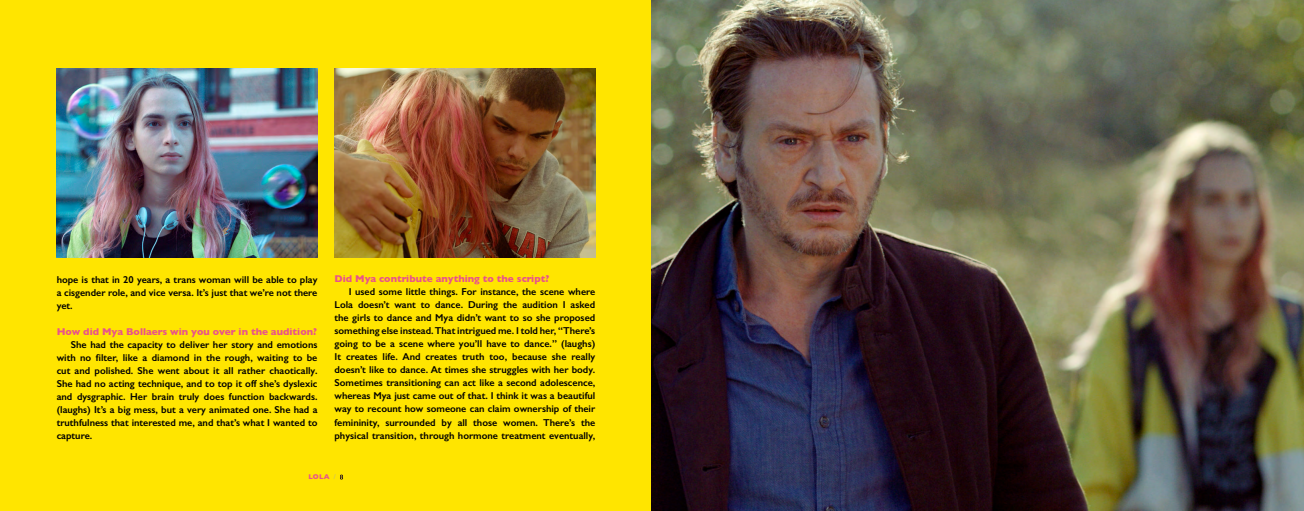
<style>
.page{position:relative;width:1304px;height:511px;background:#fff}
.page>*{position:absolute;margin:0;border:0;box-sizing:border-box;transform-origin:0 0}
.t1{font:600 10px/13px "Gill Sans";color:#000;text-align:justify}
.t2{font:700 10px "Gill Sans";color:#e9528c}
.t3{font:700 7px "Gill Sans";color:#e9528c}
.s1{font-weight:300;color:#a8a8a7}
.s2{font-weight:600;color:#fff}
</style>
<div class="page">
<div style="left:0;top:0;width:1304px;height:510px;background:#ffe500"></div>
<img style="left:57px;top:68px;width:260px;height:189px">
<img style="left:334px;top:68px;width:261px;height:189px">
<img style="left:652px;top:0;width:652px;height:510px">
<p class="t1" style="left:57px;top:272px;width:262px">hope is that in 20 years, a trans woman will be able to play a cisgender role, and vice versa. It’s just that we’re not there yet.</p>
<p class="t2" style="left:57px;top:323px;width:262px">How did Mya Bollaers win you over in the audition?</p>
<p class="t1" style="left:57px;top:337px;width:262px;text-indent:14px">She had the capacity to deliver her story and emotions with no filter, like a diamond in the rough, waiting to be cut and polished. She went about it all rather chaotically.<br>She had no acting technique, and to top it off she’s dyslexic and dysgraphic. Her brain truly does function backwards. (laughs) It’s a big mess, but a very animated one. She had a truthfulness that interested me, and that’s what I wanted to capture.</p>
<p class="t2" style="left:334px;top:271px;width:216px">Did Mya contribute anything to the script?</p>
<p class="t1" style="left:334px;top:285px;width:262px;text-indent:14px">I used some little things. For instance, the scene where Lola doesn’t want to dance. During the audition I asked the girls to dance and Mya didn’t want to so she proposed something else instead. That intrigued me. I told her, “There’s going to be a scene where you’ll have to dance.” (laughs)<br>It creates life. And creates truth too, because she really doesn’t like to dance. At times she struggles with her body.<br>Sometimes transitioning can act like a second adolescence, whereas Mya just came out of that. I think it was a beautiful way to recount how someone can claim ownership of their femininity, surrounded by all those women. There’s the physical transition, through hormone treatment eventually,</p>
<p class="t3" style="left:309px;top:471px;width:36px">LOLA <span class="s1">/</span> <span class="s2">8</span></p>
</div>
